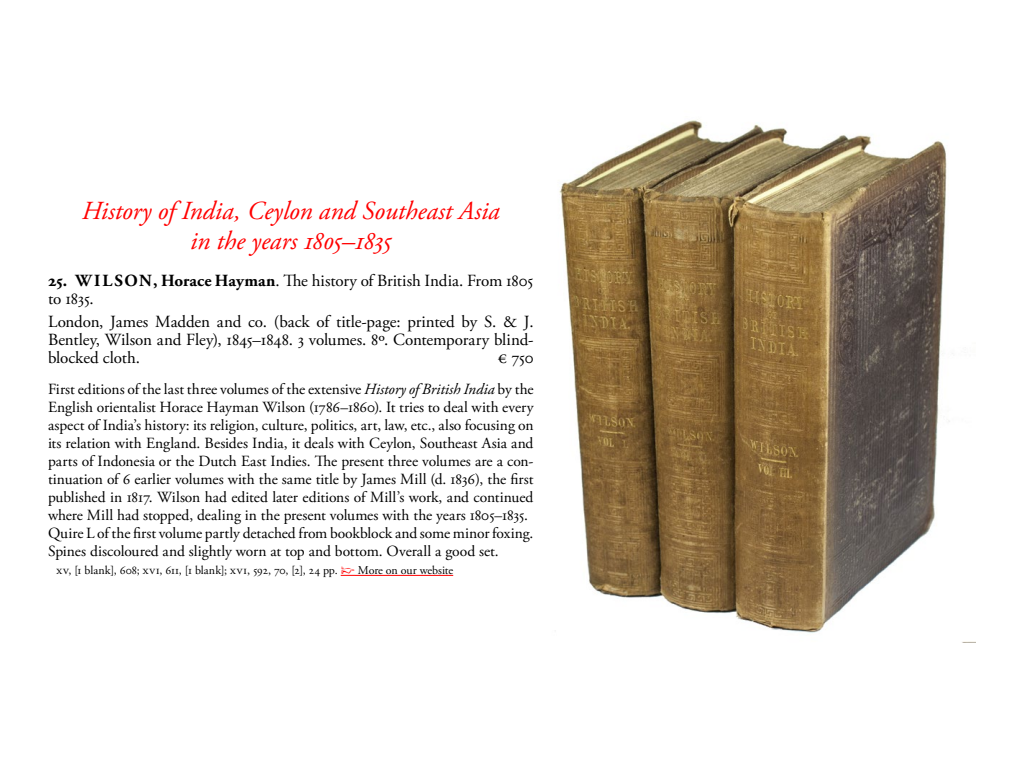
<style>
.page{position:relative;width:1024px;height:768px;background:#fff}
.page>*{position:absolute;margin:0;border:0;box-sizing:border-box;transform-origin:0 0}
.t1{font:italic 26px/30px "Adobe Garamond Pro";letter-spacing:-.005em;color:#f00;text-align:center}
.t2{font:17px/18px "Adobe Garamond Pro";letter-spacing:-.015em;color:#000}
.t3{font:15.5px/18px "Adobe Garamond Pro";letter-spacing:-.005em;color:#000}
.t4{font:12px "Adobe Garamond Pro";letter-spacing:-.01em;color:#000}
.s1{font-weight:700}
.s2{font-style:italic}
.s3{font-family:"IM FELL English PRO Roman";color:#f00}
</style>
<div class="page">
<svg style="left:341px;top:575px;width:14px;height:1px"></svg>
<hr style="left:355px;top:575px;width:98px;height:1px;background:#f00">
<img style="left:559px;top:120px;width:417px;height:522px">
<h1 class="t1" style="left:82px;top:196px;width:420px">History of India, Ceylon and Southeast Asia in the years 1805–1835</h1>
<p class="t2" style="left:48px;top:272px;width:487px"><span class="s1">25. W IL SON, Horace Hayman</span>. The history of British India. From 1805 to 1835.</p>
<p class="t2" style="left:48px;top:313px;width:487px;text-align:justify">London, James Madden and co. (back of title-page: printed by S. &amp; J.<br>Bentley, Wilson and Fley), 1845–1848. 3 volumes. 8º. Contemporary blind&shy;blocked cloth.</p>
<p class="t2" style="left:498px;top:349px;width:37px">€ 750</p>
<p class="t3" style="left:48px;top:381px;width:487px">First editions of the last three volumes of the extensive <span class="s2">History of British India</span> by the English orientalist Horace Hayman Wilson (1786–1860). It tries to deal with every aspect of India’s history: its religion, culture, politics, art, law, etc., also focusing on its relation with England. Besides India, it deals with Ceylon, Southeast Asia and parts of Indonesia or the Dutch East Indies. The present three volumes are a con&shy;tinuation of 6 earlier volumes with the same title by James Mill (d. 1836), the first published in 1817. Wilson had edited later editions of Mill’s work, and continued where Mill had stopped, dealing in the present volumes with the years 1805–1835.<br>Quire L of the first volume partly detached from bookblock and some minor foxing.<br>Spines discoloured and slightly worn at top and bottom. Overall a good set.</p>
<p class="t4" style="left:57px;top:563px;width:398px">XV, [1 blank], 608; XVI, 611, [1 blank]; XVI, 592, 70, [2], 24 pp. <span class="s3">☞</span> More on our website</p>
</div>
